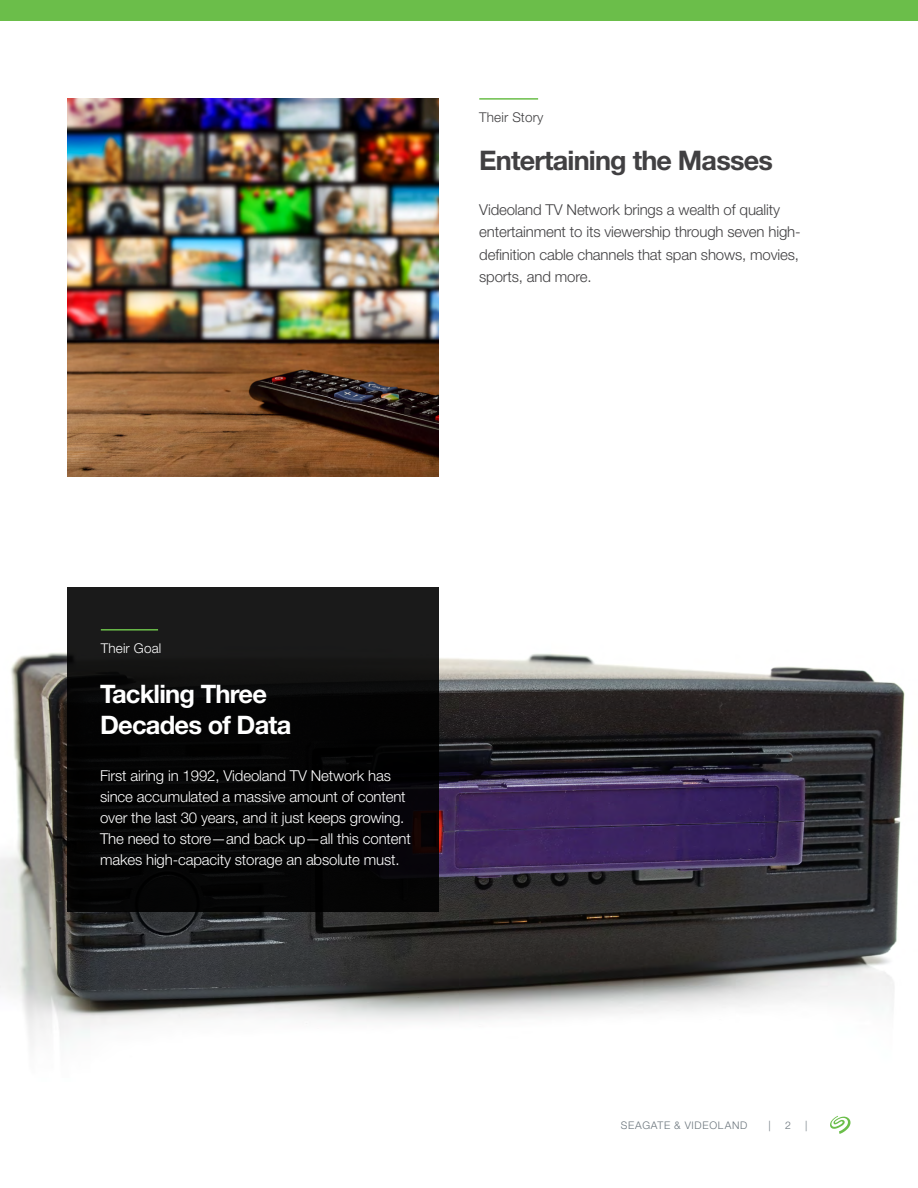
<style>
.page{position:relative;width:918px;height:1188px;background:#fff}
.page>*{position:absolute;margin:0;border:0;box-sizing:border-box;transform-origin:0 0}
.t1{font:700 27px "Helvetica Neue LT Std";letter-spacing:-.03em;color:#414042}
.t2{font:700 25.5px/31.5px "Helvetica Neue LT Std";letter-spacing:-.03em;color:#fff}
.t3{font:300 15px/21px "Helvetica Neue LT Std";letter-spacing:-.01em;color:#fff}
.t4{font:300 15px/22.5px "Helvetica Neue LT Std";letter-spacing:-.01em;color:#414042}
.t5{font:300 13.5px "Helvetica Neue LT Std";letter-spacing:.01em;color:#414042}
.t6{font:300 13.5px "Helvetica Neue LT Std";letter-spacing:.01em;color:#fff}
.t7{font:300 10.5px "Helvetica Neue LT Std";letter-spacing:.07em;color:#6a747b}
</style>
<div class="page">
<svg style="left:830px;top:1116px;width:21px;height:18px"></svg>
<div style="left:0;top:0;width:918px;height:21px;background:#6bbe4a"></div>
<img style="left:0;top:587px;width:905px;height:458px">
<div style="left:68px;top:587px;width:371px;height:325px;background:linear-gradient(to bottom,#171717,#000)"></div>
<hr style="left:101px;top:629px;width:57px;height:2px;background:#6bbe4a">
<img style="left:68px;top:98px;width:371px;height:378px">
<hr style="left:479px;top:98px;width:59px;height:2px;background:#6bbe4a">
<p class="t5" style="left:479px;top:109px;width:66px">Their Story</p>
<h1 class="t1" style="left:479px;top:144px;width:295px">Entertaining the Masses</h1>
<p class="t4" style="left:479px;top:198px;width:323px">Videoland TV Network brings a wealth of quality entertainment to its viewership through seven high&shy;definition cable channels that span shows, movies, sports, and more.</p>
<p class="t6" style="left:101px;top:640px;width:62px">Their Goal</p>
<h2 class="t2" style="left:100px;top:678px;width:193px">Tackling Three<br>Decades of Data</h2>
<p class="t3" style="left:100px;top:764px;width:312px">First airing in 1992, Videoland TV Network has since accumulated a massive amount of content over the last 30 years, and it just keeps growing.<br>The need to store—and back up—all this content makes high-capacity storage an absolute must.</p>
<p class="t7" style="left:621px;top:1118px;width:128px">SEAGATE &amp; VIDEOLAND</p>
<p class="t7" style="left:769px;top:1118px;width:4px">|</p>
<p class="t7" style="left:785px;top:1118px;width:7px">2</p>
<p class="t7" style="left:805px;top:1118px;width:4px">|</p>
</div>
